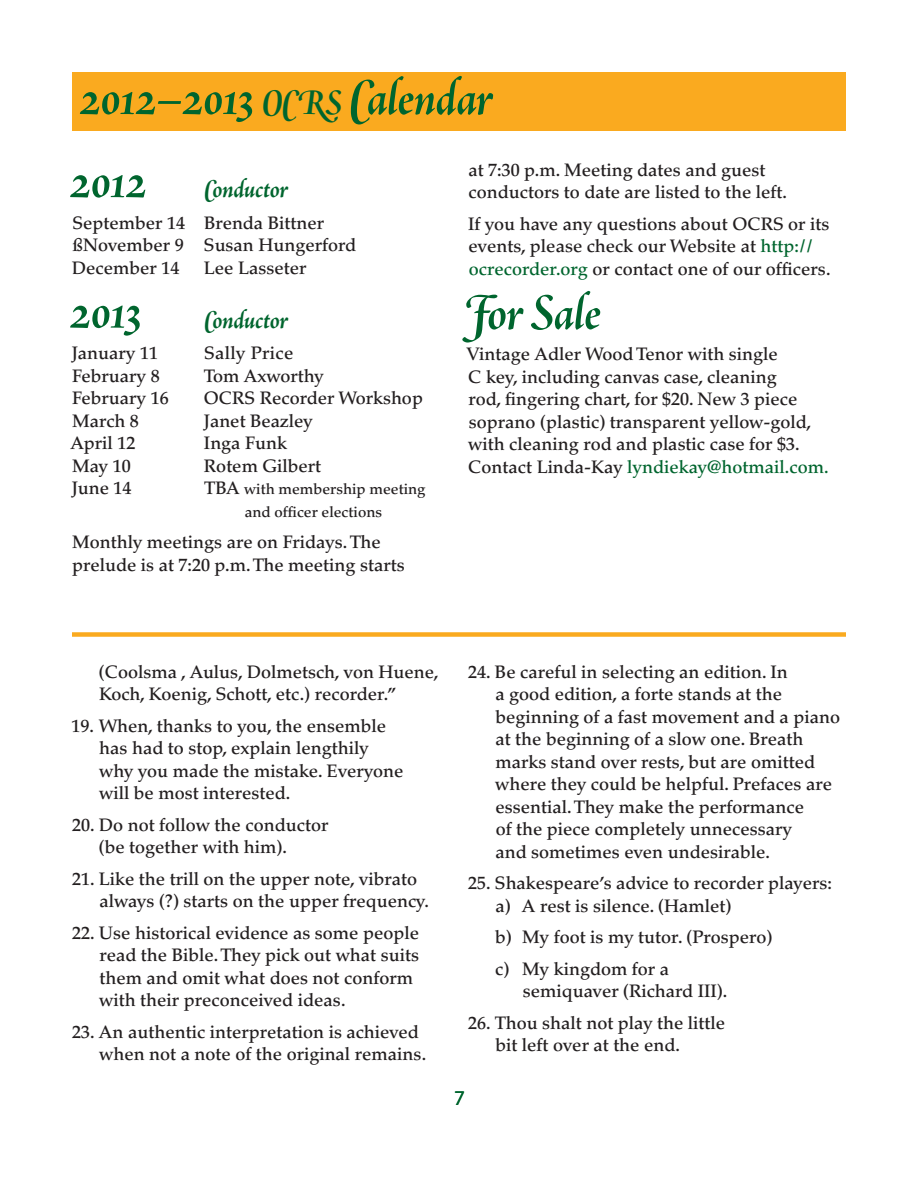
<style>
.page{position:relative;width:918px;height:1188px;background:#fff}
.page>*{position:absolute;margin:0;border:0;box-sizing:border-box;transform-origin:0 0}
.Head_1{font:54px "Adobe Jenson MM Sw 600 36";letter-spacing:-.01em;color:#00652e}
.Head_1-2{font:27px "Adobe Jenson MM Sw 600 18";letter-spacing:-.01em;color:#00652e}
.Head_1-3{font:21px "Myriad Pro";color:#00652e}
.Text{font:500 18px/22.5px "Palatino";color:#231f20}
.Text-2{font:500 18px "Palatino";letter-spacing:.02em;color:#231f20}
.Text-3{font:500 15px/22.5px "Palatino";color:#231f20;text-align:center}
.s1{font-family:"Adobe Jenson MM Sw SC700 600 36";font-size:37.8px}
.s2{font-family:"Adobe Jenson MM Sw 600 36";font-size:54px}
.s3{font-size:18px}
.s4{color:#00652e}
</style>
<div class="page">
<div style="left:72px;top:72px;width:774px;height:58px;background:#faaa1f"></div>
<div style="left:72px;top:632px;width:774px;height:5px;background:#faaa1f"></div>
<p class="Head_1" style="left:80px;top:69px;width:415px">2012–2013 <span class="s1">OCRS</span> Calendar</p>
<p class="Head_1-2" style="left:70px;top:175px;width:220px"><span class="s2">2012</span> Conductor</p>
<p class="Text" style="left:72px;top:212px;width:286px">September 14 Brenda Bittner ßNovember 9 Susan Hungerford<br>December 14</p>
<p class="Text" style="left:204px;top:257px;width:104px">Lee Lasseter</p>
<p class="Head_1-2" style="left:70px;top:305px;width:220px"><span class="s2">2013</span> Conductor</p>
<p class="Text" style="left:72px;top:342px;width:88px">January 11</p>
<p class="Text-2" style="left:204px;top:342px;width:91px">Sally Price</p>
<p class="Text" style="left:72px;top:365px;width:89px">February 8</p>
<p class="Text" style="left:204px;top:365px;width:121px">Tom Axworthy</p>
<p class="Text" style="left:72px;top:387px;width:98px">February 16</p>
<p class="Text" style="left:204px;top:387px;width:221px">OCRS Recorder Workshop</p>
<p class="Text" style="left:72px;top:410px;width:68px">March 8</p>
<p class="Text" style="left:204px;top:410px;width:110px">Janet Beazley</p>
<p class="Text" style="left:70px;top:432px;width:66px">April 12</p>
<p class="Text" style="left:204px;top:432px;width:85px">Inga Funk</p>
<p class="Text" style="left:72px;top:455px;width:60px">May 10</p>
<p class="Text" style="left:204px;top:455px;width:119px">Rotem Gilbert</p>
<p class="Text" style="left:72px;top:477px;width:61px">June 14</p>
<p class="Text-3" style="left:204px;top:478px;width:223px"><span class="s3">TBA</span> with membership meeting and officer elections</p>
<p class="Text" style="left:72px;top:531px;width:334px">Monthly meetings are on Fridays. The prelude is at 7:20 p.m. The meeting starts</p>
<p class="Text" style="left:468px;top:159px;width:320px">at 7:30 p.m. Meeting dates and guest conductors to date are listed to the left.</p>
<p class="Text" style="left:468px;top:213px;width:364px">If you have any questions about OCRS or its events, please check our Website at <span class="s4">http:// ocrecorder.org</span> or contact one of our officers.</p>
<p class="Head_1" style="left:463px;top:284px;width:139px">For Sale</p>
<p class="Text" style="left:467px;top:343px;width:363px">Vintage Adler Wood Tenor with single<br>C key, including canvas case, cleaning<br>rod, fingering chart, for $20. New 3 piece soprano (plastic) transparent yellow-gold, with cleaning rod and plastic case for $3.<br>Contact Linda-Kay <span class="s4">lyndiekay@hotmail.com.</span></p>
<p class="Text" style="left:99px;top:661px;width:341px">(Coolsma , Aulus, Dolmetsch, von Huene,<br>Koch, Koenig, Schott, etc.) recorder.”</p>
<p class="Text" style="left:99px;top:715px;width:306px;text-indent:-28px">19. When, thanks to you, the ensemble has had to stop, explain lengthily why you made the mistake. Everyone will be most interested.</p>
<p class="Text" style="left:99px;top:814px;width:231px;text-indent:-27px">20. Do not follow the conductor (be together with him).</p>
<p class="Text" style="left:99px;top:868px;width:331px;text-indent:-27px">21. Like the trill on the upper note, vibrato always (?) starts on the upper frequency.</p>
<p class="Text" style="left:99px;top:922px;width:322px;text-indent:-27px">22. Use historical evidence as some people read the Bible. They pick out what suits them and omit what does not conform with their preconceived ideas.</p>
<p class="Text" style="left:99px;top:1021px;width:329px;text-indent:-27px">23. An authentic interpretation is achieved when not a note of the original remains.</p>
<p class="Text" style="left:495px;top:661px;width:347px;text-indent:-27px">24. Be careful in selecting an edition. In<br>a good edition, a forte stands at the beginning of a fast movement and a piano at the beginning of a slow one. Breath marks stand over rests, but are omitted where they could be helpful. Prefaces are essential. They make the performance<br>of the piece completely unnecessary<br>and sometimes even undesirable.</p>
<p class="Text" style="left:495px;top:872px;width:338px;text-indent:-27px">25. Shakespeare’s advice to recorder players: a) A rest is silence. (Hamlet)</p>
<p class="Text" style="left:495px;top:926px;width:279px">b) My foot is my tutor. (Prospero)</p>
<p class="Text" style="left:523px;top:958px;width:206px;text-indent:-28px">c) My kingdom for a semiquaver (Richard III).</p>
<p class="Text" style="left:495px;top:1012px;width:231px;text-indent:-27px">26. Thou shalt not play the little bit left over at the end.</p>
<p class="Head_1-3" style="left:454px;top:1085px;width:12px">7</p>
</div>
